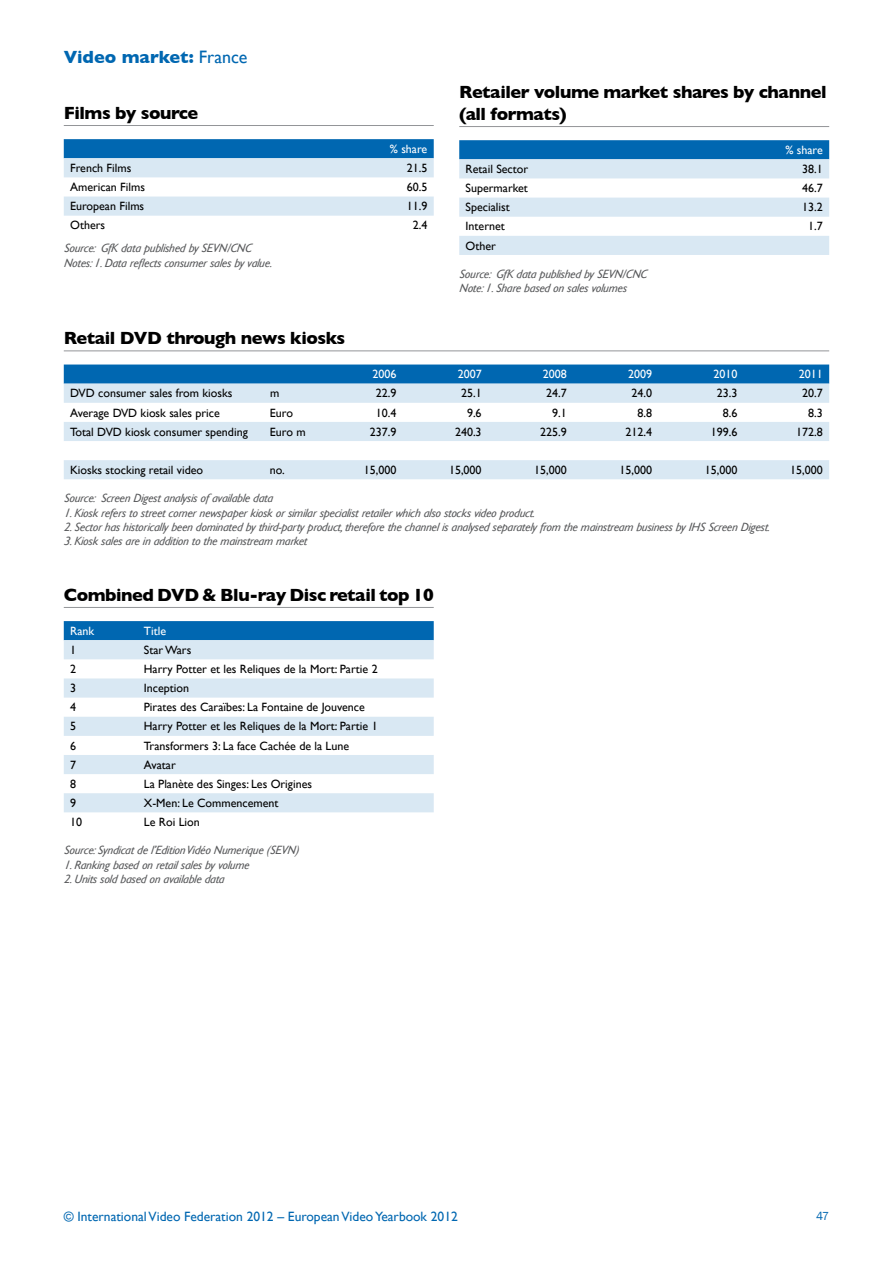
<style>
.page{position:relative;width:893px;height:1263px;background:#fff}
.page>*{position:absolute;margin:0;border:0;box-sizing:border-box;transform-origin:0 0}
.t1{font:700 18px/21.6px "Gill Sans";letter-spacing:-.025em;color:#000}
.t2{font:700 18px "Gill Sans";color:#0067b1}
.t3{font:13.5px "Gill Sans";color:#0067b1}
.t4{font:12px "Gill Sans";color:#000}
.t5{font:italic 12px/14.4px "Gill Sans";letter-spacing:-.01em;color:#58595b}
.t6{font:12px "Gill Sans";color:#fff}
.t7{font:12px "Franklin Gothic";color:#0067b1}
.s1{font-weight:400}
</style>
<div class="page">
<hr style="left:64px;top:350px;width:765px;height:1px;background:#939598">
<svg style="left:64px;top:364px;width:765px;height:20px;background:#0d6eb5"></svg>
<svg style="left:64px;top:384px;width:765px;height:95px;fill:#d9e8f3"></svg>
<hr style="left:64px;top:125px;width:370px;height:1px;background:#939598">
<svg style="left:64px;top:139px;width:370px;height:77px"></svg>
<hr style="left:459px;top:126px;width:370px;height:1px;background:#939598">
<svg style="left:459px;top:140px;width:370px;height:115px"></svg>
<hr style="left:64px;top:607px;width:370px;height:1px;background:#939598">
<div style="left:64px;top:621px;width:370px;height:19px;background:#0067b1"></div>
<svg style="left:64px;top:640px;width:370px;height:172px;fill:#d9e8f3"></svg>
<h1 class="t2" style="left:64px;top:47px;width:185px">Video market: <span class="s1">France</span></h1>
<h1 class="t1" style="left:64px;top:102px;width:136px">Films by source</h1>
<p class="t6" style="left:390px;top:142px;width:39px">% share</p>
<p class="t4" style="left:70px;top:161px;width:63px">French Films</p>
<p class="t4" style="left:407px;top:161px;width:22px">21.5</p>
<p class="t4" style="left:70px;top:180px;width:76px">American Films</p>
<p class="t4" style="left:407px;top:180px;width:22px">60.5</p>
<p class="t4" style="left:70px;top:199px;width:76px">European Films</p>
<p class="t4" style="left:407px;top:199px;width:22px">11.9</p>
<p class="t4" style="left:70px;top:218px;width:36px">Others</p>
<p class="t4" style="left:413px;top:218px;width:16px">2.4</p>
<p class="t5" style="left:64px;top:241px;width:212px">Source: GfK data published by SEVN/CNC<br>Notes:1.Data reflectsconsumersalesby value.</p>
<h1 class="t1" style="left:64px;top:327px;width:283px">Retail DVD through news kiosks</h1>
<h1 class="t1" style="left:459px;top:81px;width:369px">Retailer volume market shares by channel (all formats)</h1>
<p class="t6" style="left:785px;top:143px;width:39px">% share</p>
<p class="t4" style="left:466px;top:162px;width:64px">Retail Sector</p>
<p class="t4" style="left:802px;top:162px;width:22px">38.1</p>
<p class="t4" style="left:466px;top:181px;width:64px">Supermarket</p>
<p class="t4" style="left:802px;top:181px;width:22px">46.7</p>
<p class="t4" style="left:466px;top:200px;width:46px">Specialist</p>
<p class="t4" style="left:802px;top:200px;width:22px">13.2</p>
<p class="t4" style="left:466px;top:219px;width:41px">Internet</p>
<p class="t4" style="left:808px;top:219px;width:16px">1.7</p>
<p class="t4" style="left:466px;top:238px;width:32px">Other</p>
<p class="t5" style="left:459px;top:266px;width:191px">Source: GfK data published by SEVN/CNC<br>Note:1.Share based on salesvolumes</p>
<p class="t6" style="left:372px;top:367px;width:26px">2006</p>
<p class="t6" style="left:458px;top:367px;width:25px">2007</p>
<p class="t6" style="left:543px;top:367px;width:25px">2008</p>
<p class="t6" style="left:628px;top:367px;width:25px">2009</p>
<p class="t6" style="left:713px;top:367px;width:25px">2010</p>
<p class="t6" style="left:799px;top:367px;width:25px">2011</p>
<p class="t4" style="left:70px;top:386px;width:164px">DVD consumer sales from kiosks</p>
<p class="t4" style="left:270px;top:386px;width:11px">m</p>
<p class="t4" style="left:376px;top:386px;width:22px">22.9</p>
<p class="t4" style="left:461px;top:386px;width:22px">25.1</p>
<p class="t4" style="left:546px;top:386px;width:22px">24.7</p>
<p class="t4" style="left:632px;top:386px;width:22px">24.0</p>
<p class="t4" style="left:717px;top:386px;width:22px">23.3</p>
<p class="t4" style="left:802px;top:386px;width:22px">20.7</p>
<p class="t4" style="left:70px;top:405px;width:151px">Average DVD kiosk sales price</p>
<p class="t4" style="left:270px;top:405px;width:25px">Euro</p>
<p class="t4" style="left:376px;top:405px;width:22px">10.4</p>
<p class="t4" style="left:467px;top:405px;width:16px">9.6</p>
<p class="t4" style="left:552px;top:405px;width:16px">9.1</p>
<p class="t4" style="left:638px;top:405px;width:16px">8.8</p>
<p class="t4" style="left:723px;top:405px;width:16px">8.6</p>
<p class="t4" style="left:808px;top:405px;width:16px">8.3</p>
<p class="t4" style="left:70px;top:424px;width:179px">Total DVD kiosk consumer spending</p>
<p class="t4" style="left:270px;top:424px;width:37px">Euro m</p>
<p class="t4" style="left:370px;top:424px;width:28px">237.9</p>
<p class="t4" style="left:455px;top:424px;width:28px">240.3</p>
<p class="t4" style="left:540px;top:424px;width:28px">225.9</p>
<p class="t4" style="left:626px;top:424px;width:28px">212.4</p>
<p class="t4" style="left:711px;top:424px;width:28px">199.6</p>
<p class="t4" style="left:796px;top:424px;width:28px">172.8</p>
<p class="t4" style="left:70px;top:463px;width:135px">Kiosks stocking retail video</p>
<p class="t4" style="left:270px;top:463px;width:16px">no.</p>
<p class="t4" style="left:364px;top:463px;width:34px">15,000</p>
<p class="t4" style="left:449px;top:463px;width:34px">15,000</p>
<p class="t4" style="left:534px;top:463px;width:34px">15,000</p>
<p class="t4" style="left:620px;top:463px;width:34px">15,000</p>
<p class="t4" style="left:705px;top:463px;width:34px">15,000</p>
<p class="t4" style="left:790px;top:463px;width:34px">15,000</p>
<p class="t5" style="left:64px;top:491px;width:710px">Source: Screen Digestanalysisof available data<br>1.Kiosk refersto streetcornernewspaperkiosk orsimilarspecialistretailerwhich also stocksvideo product.<br>2.Sectorhashistorically been dominated by third-party product, therefore the channelisanalysed separately from the mainstream businessby IHS Screen Digest.<br>3.Kiosk salesare in addition to the mainstream market</p>
<h1 class="t1" style="left:64px;top:584px;width:371px">Combined DVD &amp; Blu-ray Disc retail top 10</h1>
<p class="t6" style="left:70px;top:624px;width:26px">Rank</p>
<p class="t6" style="left:144px;top:624px;width:24px">Title</p>
<p class="t4" style="left:70px;top:643px;width:7px">1</p>
<p class="t4" style="left:144px;top:643px;width:49px">Star Wars</p>
<p class="t4" style="left:70px;top:662px;width:7px">2</p>
<p class="t4" style="left:144px;top:662px;width:235px">Harry Potter et les Reliques de la Mort: Partie 2</p>
<p class="t4" style="left:70px;top:681px;width:7px">3</p>
<p class="t4" style="left:144px;top:681px;width:47px">Inception</p>
<p class="t4" style="left:70px;top:700px;width:7px">4</p>
<p class="t4" style="left:144px;top:700px;width:222px">Pirates des Caraïbes: La Fontaine de Jouvence</p>
<p class="t4" style="left:70px;top:719px;width:7px">5</p>
<p class="t4" style="left:144px;top:719px;width:235px">Harry Potter et les Reliques de la Mort: Partie 1</p>
<p class="t4" style="left:70px;top:738px;width:7px">6</p>
<p class="t4" style="left:144px;top:738px;width:207px">Transformers 3: La face Cachée de la Lune</p>
<p class="t4" style="left:70px;top:758px;width:7px">7</p>
<p class="t4" style="left:144px;top:758px;width:33px">Avatar</p>
<p class="t4" style="left:70px;top:777px;width:7px">8</p>
<p class="t4" style="left:144px;top:777px;width:170px">La Planète des Singes: Les Origines</p>
<p class="t4" style="left:70px;top:796px;width:7px">9</p>
<p class="t4" style="left:144px;top:796px;width:136px">X-Men: Le Commencement</p>
<p class="t4" style="left:70px;top:815px;width:13px">10</p>
<p class="t4" style="left:144px;top:815px;width:57px">Le Roi Lion</p>
<p class="t5" style="left:64px;top:843px;width:237px">Source:Syndicatde l’Edition Vidéo Numerique (SEVN)<br>1.Ranking based on retailsalesby volume<br>2.Unitssold based on available data</p>
<p class="t3" style="left:64px;top:1209px;width:396px">© International Video Federation 2012 – European Video Yearbook 2012</p>
<p class="t7" style="left:816px;top:1209px;width:14px">47</p>
</div>
